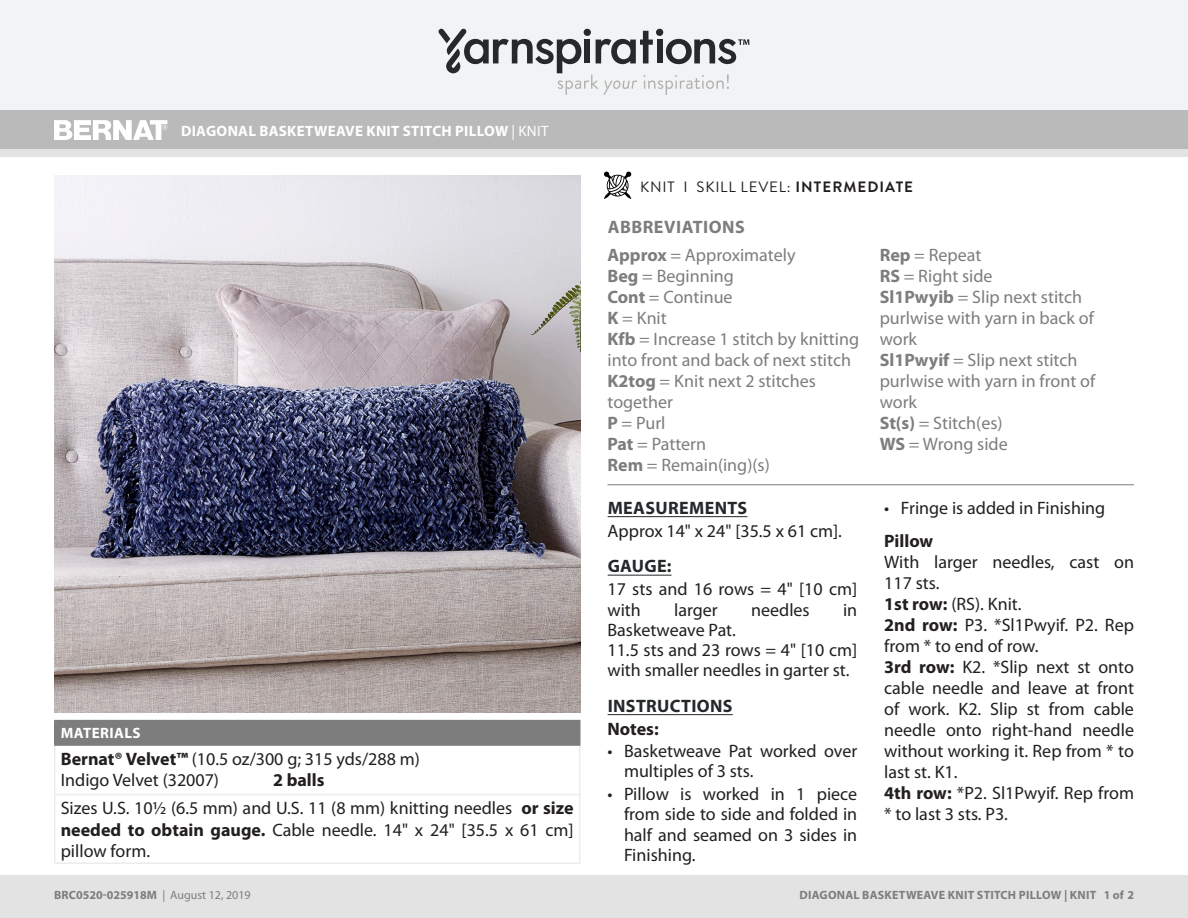
<style>
.page{position:relative;width:1188px;height:918px;background:#fff}
.page>*{position:absolute;margin:0;border:0;box-sizing:border-box;transform-origin:0 0}
.Instructions{font:18px/21px "Myriad Pro";color:#231f20}
.Body{font:18px/20.2px "Myriad Pro";color:#231f20}
.Abbreviations{font:18px/21px "Myriad Pro";color:#7d7d7d}
.Head{font:700 18px "Myriad Pro";letter-spacing:.02em;color:#24282a}
.Abbreviations_Head{font:700 18px "Myriad Pro";letter-spacing:.03em;color:#7d7d7d}
.Instructions-2{font:700 18px "Myriad Pro";color:#231f20}
.Body-2{font:700 18px "Myriad Pro";color:#231f20}
.Pattern_Title{font:700 15px "Myriad Pro";letter-spacing:.02em;color:#fff}
.Skill_Level{font:15px "Brandon Grotesque";letter-spacing:.05em;color:#231f20}
.Materials_Head{font:700 15px "Myriad Pro";letter-spacing:.03em;color:#fff}
.t1{font:700 12px "Myriad Pro";letter-spacing:.02em;color:#7d7d7d}
.t2{font:700 12px "Myriad Pro";color:#7d7d7d}
.s1{font-weight:400}
.s2{font-weight:700}
</style>
<div class="page">
<div style="left:0;top:875px;width:1188px;height:43px;background:#e4e3e3"></div>
<div style="left:0;top:149px;width:1188px;height:9px;background:#e4e3e3"></div>
<div style="left:0;top:0;width:1188px;height:111px;background:#f2f3f4"></div>
<div style="left:0;top:111px;width:1188px;height:38px;background:#bbbaba"></div>
<hr style="left:608px;top:516px;width:139px;height:1px;background:#24282a">
<hr style="left:608px;top:575px;width:64px;height:1px;background:#24282a">
<hr style="left:608px;top:714px;width:125px;height:1px;background:#24282a">
<div style="left:55px;top:721px;width:525px;height:24px;background:#7d7d7d"></div>
<hr style="left:54px;top:746px;width:2px;height:48px;background:#eaeced">
<hr style="left:579px;top:746px;width:1px;height:48px;background:#eaeced">
<hr style="left:54px;top:795px;width:2px;height:67px;background:#eaeced">
<hr style="left:54px;top:794px;width:526px;height:1px;background:#eaeced">
<hr style="left:579px;top:795px;width:1px;height:67px;background:#eaeced">
<hr style="left:54px;top:862px;width:526px;height:2px;background:#eaeced">
<hr style="left:54px;top:720px;width:526px;height:1px;background:#7d7d7d">
<hr style="left:54px;top:721px;width:2px;height:23px;background:#7d7d7d">
<hr style="left:54px;top:744px;width:526px;height:2px;background:#7d7d7d">
<img style="left:54px;top:176px;width:526px;height:536px">
<svg style="left:604px;top:172px;width:27px;height:27px"></svg>
<svg style="left:54px;top:120px;width:113px;height:20px"></svg>
<svg style="left:438px;top:29px;width:311px;height:66px"></svg>
<hr style="left:608px;top:484px;width:526px;height:1px;background:#7d7d7d">
<p class="Pattern_Title" style="left:181px;top:121px;width:369px">DIAGONAL BASKETWEAVE KNIT STITCH PILLOW <span class="s1">| KNIT</span></p>
<p class="Materials_Head" style="left:61px;top:723px;width:81px">MATERIALS</p>
<p class="Body" style="left:61px;top:749px;width:361px"><span class="s2">Bernat® Velvet™</span> (10.5 oz/300 g; 315 yds/288 m)</p>
<p class="Body" style="left:61px;top:770px;width:160px">Indigo Velvet (32007)</p>
<p class="Body-2" style="left:273px;top:768px;width:53px">2 balls</p>
<p class="Body" style="left:61px;top:798px;width:515px;line-height:21.6px;text-align:justify">Sizes U.S. 10½ (6.5 mm) and U.S. 11 (8 mm) knitting needles <span class="s2">or size needed to obtain gauge.</span> Cable needle. 14" x 24" [35.5 x 61 cm] pillow form.</p>
<p class="Skill_Level" style="left:640px;top:177px;width:275px">KNIT I SKILL LEVEL: <span class="s2">INTERMEDIATE</span></p>
<p class="Abbreviations_Head" style="left:608px;top:215px;width:139px">ABBREVIATIONS</p>
<p class="Abbreviations" style="left:608px;top:245px;width:189px"><span class="s2">Approx</span> = Approximately</p>
<p class="Abbreviations" style="left:608px;top:266px;width:128px"><span class="s2">Beg</span> = Beginning</p>
<p class="Abbreviations" style="left:608px;top:287px;width:127px"><span class="s2">Cont</span> = Continue</p>
<p class="Abbreviations" style="left:608px;top:308px;width:61px"><span class="s2">K</span> = Knit</p>
<p class="Abbreviations" style="left:608px;top:329px;width:253px"><span class="s2">Kfb</span> = Increase 1 stitch by knitting into front and back of next stitch</p>
<p class="Abbreviations" style="left:608px;top:371px;width:210px"><span class="s2">K2tog</span> = Knit next 2 stitches together</p>
<p class="Abbreviations" style="left:608px;top:413px;width:60px"><span class="s2">P</span> = Purl</p>
<p class="Abbreviations" style="left:608px;top:434px;width:100px"><span class="s2">Pat</span> = Pattern</p>
<p class="Abbreviations" style="left:608px;top:455px;width:164px"><span class="s2">Rem</span> = Remain(ing)(s)</p>
<p class="Head" style="left:608px;top:496px;width:141px">MEASUREMENTS</p>
<p class="Body" style="left:608px;top:521px;width:236px">Approx 14" x 24" [35.5 x 61 cm].</p>
<p class="Head" style="left:608px;top:554px;width:65px">GAUGE:</p>
<p class="Body" style="left:608px;top:580px;width:251px">17 sts and 16 rows = 4" [10 cm] with</p>
<p class="Body" style="left:674px;top:600px;width:45px">larger</p>
<p class="Body" style="left:751px;top:600px;width:60px">needles</p>
<p class="Body" style="left:843px;top:600px;width:16px">in</p>
<p class="Body" style="left:608px;top:620px;width:130px">Basketweave Pat.</p>
<p class="Body" style="left:608px;top:640px;width:251px">11.5 sts and 23 rows = 4" [10 cm] with smaller needles in garter st.</p>
<p class="Head" style="left:608px;top:694px;width:126px">INSTRUCTIONS</p>
<p class="Instructions-2" style="left:608px;top:717px;width:53px">Notes:</p>
<p class="Instructions" style="left:624px;top:741px;width:235px;line-height:20.2px;text-indent:-16px">• Basketweave Pat worked over multiples of 3 sts.</p>
<p class="Instructions" style="left:624px;top:784px;width:235px;line-height:20.2px;text-align:justify;text-indent:-16px">• Pillow is worked in 1 piece from side to side and folded in half and seamed on 3 sides in Finishing.</p>
<p class="Abbreviations" style="left:880px;top:245px;width:103px"><span class="s2">Rep</span> = Repeat</p>
<p class="Abbreviations" style="left:880px;top:266px;width:114px"><span class="s2">RS</span> = Right side</p>
<p class="Abbreviations" style="left:880px;top:287px;width:216px"><span class="s2">Sl1Pwyib</span> = Slip next stitch purlwise with yarn in back of work</p>
<p class="Abbreviations" style="left:880px;top:350px;width:217px"><span class="s2">Sl1Pwyif</span> = Slip next stitch purlwise with yarn in front of work</p>
<p class="Abbreviations" style="left:880px;top:413px;width:124px"><span class="s2">St(s)</span> = Stitch(es)</p>
<p class="Abbreviations" style="left:880px;top:434px;width:129px"><span class="s2">WS</span> = Wrong side</p>
<p class="Instructions" style="left:884px;top:497px;width:223px">• Fringe is added in Finishing</p>
<p class="Instructions-2" style="left:884px;top:529px;width:51px">Pillow</p>
<p class="Body" style="left:884px;top:551px;width:251px;line-height:21px">With larger needles, cast on<br>117 sts.</p>
<p class="Instructions" style="left:884px;top:593px;width:139px"><span class="s2">1st row:</span> (RS). Knit.</p>
<p class="Instructions" style="left:884px;top:614px;width:251px"><span class="s2">2nd row:</span> P3. *Sl1Pwyif. P2. Rep from * to end of row.</p>
<p class="Instructions" style="left:884px;top:656px;width:251px;text-align:justify"><span class="s2">3rd row:</span> K2. *Slip next st onto cable needle and leave at front of work. K2. Slip st from cable needle onto right-hand needle without working it. Rep from * to last st. K1.</p>
<p class="Instructions" style="left:884px;top:782px;width:251px"><span class="s2">4th row:</span> *P2. Sl1Pwyif. Rep from * to last 3 sts. P3.</p>
<p class="t2" style="left:54px;top:887px;width:198px">BRC0520-025918M <span class="s1">| August 12, 2019</span></p>
<p class="t1" style="left:800px;top:887px;width:336px">DIAGONAL BASKETWEAVE KNIT STITCH PILLOW | KNIT 1 of 2</p>
</div>
